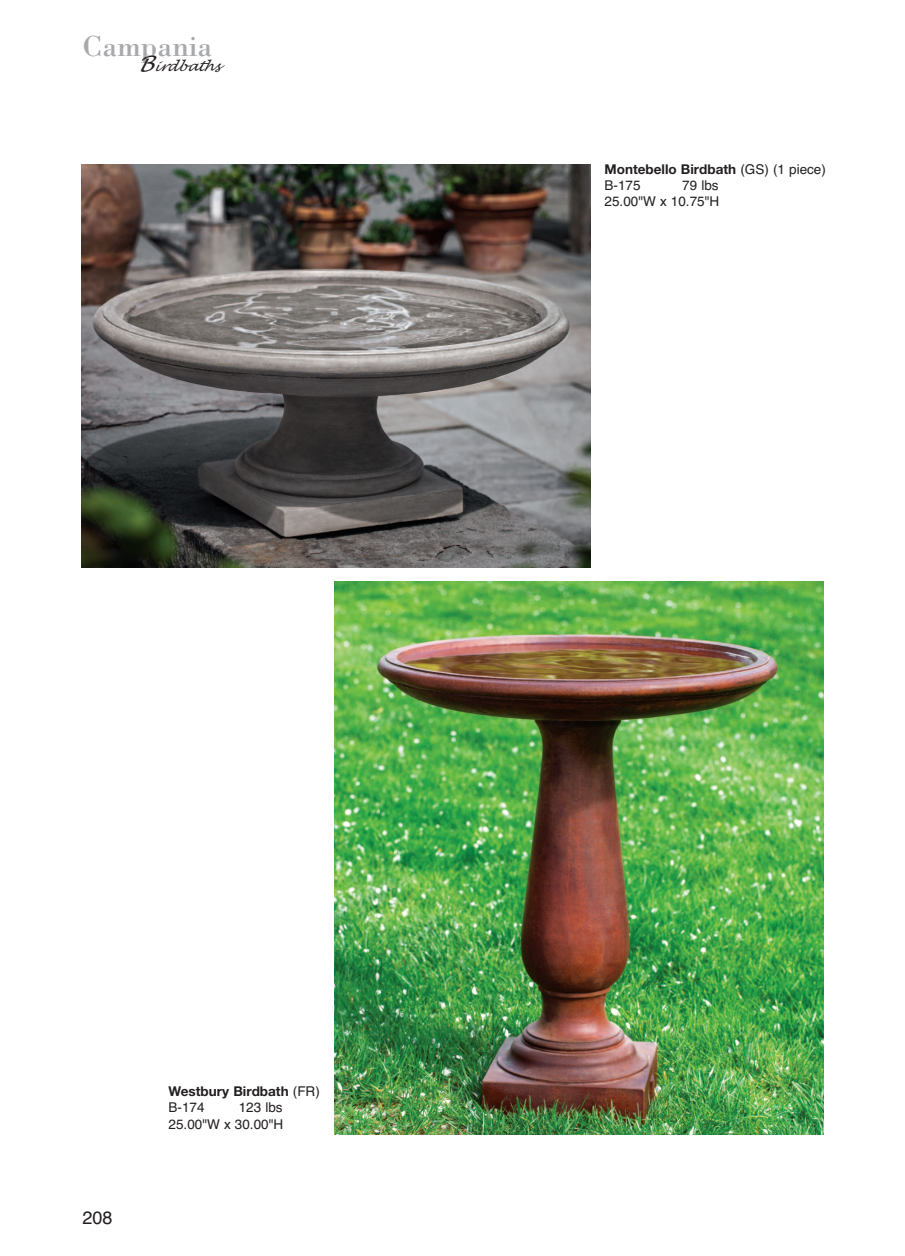
<style>
.page{position:relative;width:905px;height:1256px;background:#fff}
.page>*{position:absolute;margin:0;border:0;box-sizing:border-box;transform-origin:0 0}
.t1{font:30px "Bodoni";color:#a8a9ad}
.t2{font:18px "Helvetica";color:#231f20}
.t3{font:13.5px/16.2px "Helvetica";color:#231f20;text-align:right}
.t4{font:700 13.5px "Helvetica Neue";color:#231f20}
.t5{font:italic 13.5px "Lucida Handwriting";color:#231f20}
.s1{font-size:21px}
.s2{font-family:"Helvetica";font-weight:400}
</style>
<div class="page">
<img style="left:81px;top:164px;width:509px;height:403px">
<img style="left:335px;top:581px;width:489px;height:553px">
<h1 class="t1" style="left:82px;top:28px;width:132px">Campania</h1>
<p class="t5" style="left:139px;top:58px;width:83px"><span class="s1">B</span>irdbaths</p>
<p class="t4" style="left:604px;top:164px;width:223px">Montebello Birdbath <span class="s2">(GS) (1 piece)</span></p>
<p class="t3" style="left:604px;top:177px;width:38px">B-175</p>
<p class="t3" style="left:604px;top:177px;width:116px">79 lbs<br>25.00"W x 10.75"H</p>
<h2 class="t2" style="left:82px;top:1207px;width:32px">208</h2>
<p class="t4" style="left:168px;top:1086px;width:153px">Westbury Birdbath <span class="s2">(FR)</span></p>
<p class="t3" style="left:168px;top:1099px;width:38px">B-174</p>
<p class="t3" style="left:168px;top:1099px;width:116px">123 lbs<br>25.00"W x 30.00"H</p>
</div>
